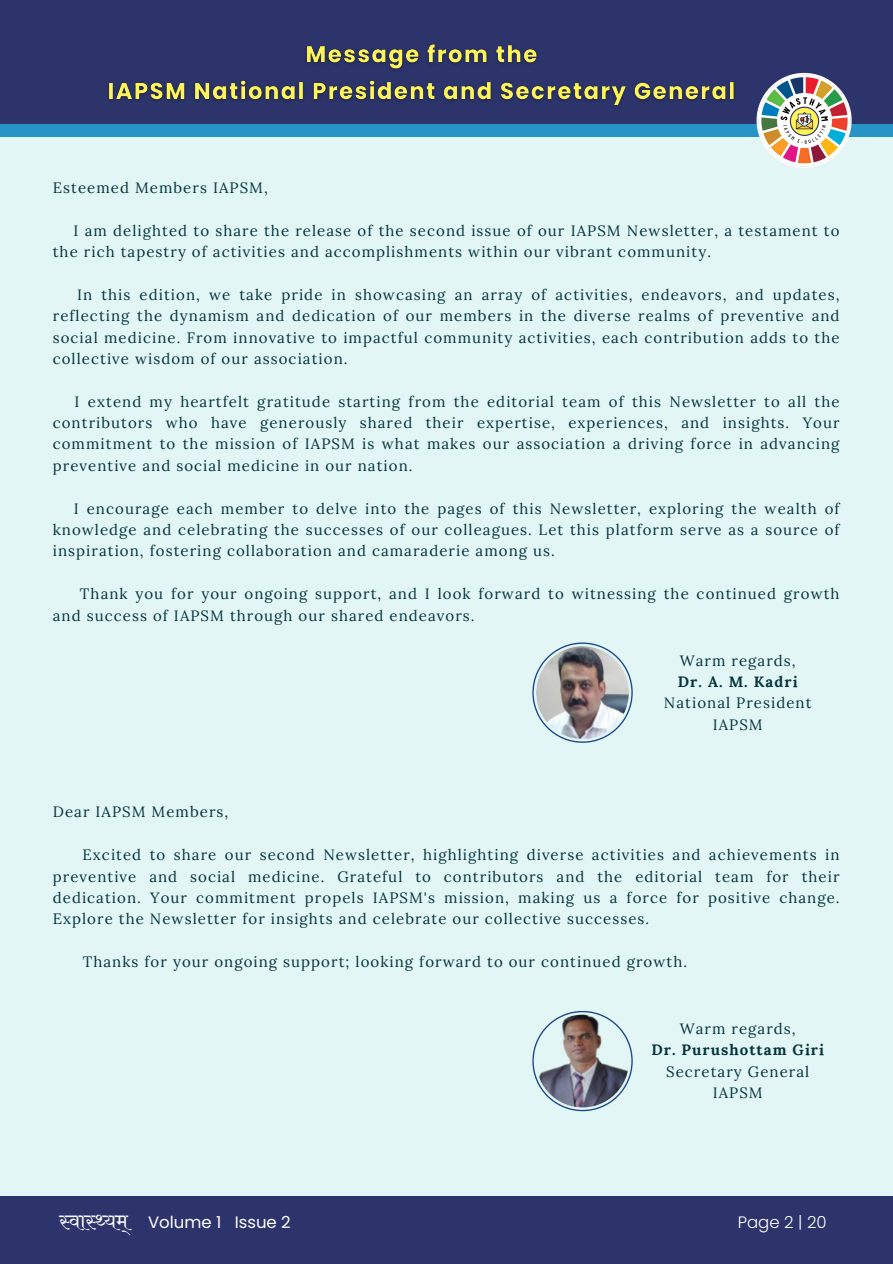
<style>
.page{position:relative;width:893px;height:1264px;background:#fff}
.page>*{position:absolute;margin:0;border:0;box-sizing:border-box;transform-origin:0 0}
.t1{font:19.5px "Amita";color:#fff}
.t2{font:16.5px "Poppins";color:#fff}
.t3{font:300 16.5px "Poppins";color:#fff}
.t4{font:15px/21.3px "Lora";letter-spacing:.07em;color:#04343d;text-align:justify}
.t5{font:700 15px "Lora";letter-spacing:.07em;color:#04343d}
</style>
<div class="page">
<div style="left:0;top:0;width:892px;height:1263px;background:#e2f6f5"></div>
<div style="left:0;top:0;width:892px;height:137px;background:#2694c7"></div>
<div style="left:0;top:0;width:892px;height:123px;background:#2c346b"></div>
<div style="left:0;top:1195px;width:892px;height:68px;background:#2c346b"></div>
<hr style="left:0;top:1263px;width:892px;height:1px;background:#2c346b">
<img style="left:757px;top:73px;width:94px;height:94px;border-radius:50%">
<svg style="left:532px;top:642px;width:100px;height:100px"></svg>
<svg style="left:533px;top:644px;width:98px;height:97px"></svg>
<img style="left:536px;top:646px;width:93px;height:93px;border-radius:50%">
<svg style="left:532px;top:1010px;width:100px;height:101px"></svg>
<svg style="left:533px;top:1012px;width:98px;height:97px"></svg>
<img style="left:536px;top:1014px;width:93px;height:93px;border-radius:50%">
<img style="left:108px;top:44px;width:627px;height:63px">
<p class="t4" style="left:53px;top:177px;width:216px">Esteemed Members IAPSM,</p>
<p class="t4" style="left:53px;top:219px;width:788px;text-indent:21px">I am delighted to share the release of the second issue of our IAPSM Newsletter, a testament to the rich tapestry of activities and accomplishments within our vibrant community.</p>
<p class="t4" style="left:53px;top:283px;width:788px;text-indent:24px">In this edition, we take pride in showcasing an array of activities, endeavors, and updates, reflecting the dynamism and dedication of our members in the diverse realms of preventive and social medicine. From innovative to impactful community activities, each contribution adds to the collective wisdom of our association.</p>
<p class="t4" style="left:53px;top:390px;width:788px;text-indent:22px">I extend my heartfelt gratitude starting from the editorial team of this Newsletter to all the contributors who have generously shared their expertise, experiences, and insights. Your commitment to the mission of IAPSM is what makes our association a driving force in advancing preventive and social medicine in our nation.</p>
<p class="t4" style="left:53px;top:497px;width:788px;text-indent:21px">I encourage each member to delve into the pages of this Newsletter, exploring the wealth of knowledge and celebrating the successes of our colleagues. Let this platform serve as a source of inspiration, fostering collaboration and camaraderie among us.</p>
<p class="t4" style="left:53px;top:583px;width:788px;text-indent:27px">Thank you for your ongoing support, and I look forward to witnessing the continued growth and success of IAPSM through our shared endeavors.</p>
<p class="t4" style="left:679px;top:649px;width:117px">Warm regards,</p>
<p class="t5" style="left:677px;top:672px;width:121px">Dr. A. M. Kadri</p>
<p class="t4" style="left:664px;top:692px;width:149px">National President</p>
<p class="t4" style="left:712px;top:713px;width:51px">IAPSM</p>
<p class="t4" style="left:53px;top:801px;width:177px">Dear IAPSM Members,</p>
<p class="t4" style="left:53px;top:844px;width:788px;text-indent:30px">Excited to share our second Newsletter, highlighting diverse activities and achievements in preventive and social medicine. Grateful to contributors and the editorial team for their dedication. Your commitment propels IAPSM's mission, making us a force for positive change.<br>Explore the Newsletter for insights and celebrate our collective successes.</p>
<p class="t4" style="left:83px;top:950px;width:605px">Thanks for your ongoing support; looking forward to our continued growth.</p>
<p class="t4" style="left:679px;top:1017px;width:117px">Warm regards,</p>
<h2 class="t5" style="left:651px;top:1040px;width:174px">Dr. Purushottam Giri</h2>
<p class="t4" style="left:666px;top:1060px;width:144px">Secretary General</p>
<p class="t4" style="left:712px;top:1082px;width:51px">IAPSM</p>
<p class="t1" style="left:60px;top:1210px;width:66px">स्वा स्थ्यम्</p>
<p class="t2" style="left:148px;top:1210px;width:144px">Volume 1 Issue 2</p>
<p class="t3" style="left:737px;top:1210px;width:90px">Page 2 | 20</p>
</div>
